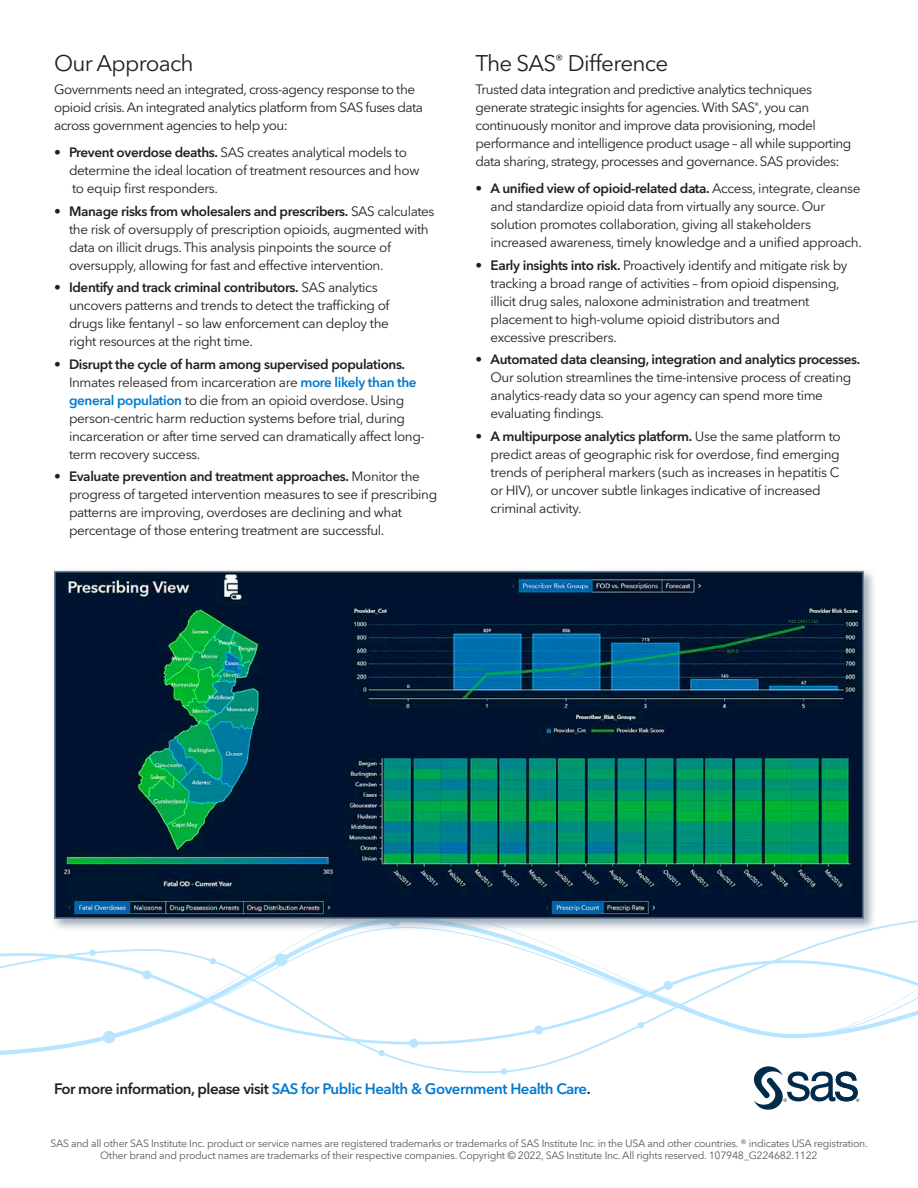
<style>
.page{position:relative;width:918px;height:1188px;background:#fff}
.page>*{position:absolute;margin:0;border:0;box-sizing:border-box;transform-origin:0 0}
.Header_1{font:22.5px "Avenir Next W1 G";letter-spacing:-.035em;color:#231f20}
.Body{font:600 15px "Avenir Next W1 G";letter-spacing:-.035em;color:#0079d1}
.Body_before_bullet{font:13.5px/18px "Avenir Next W1 G";letter-spacing:-.03em;color:#231f20}
.Legal{font:10.5px/12px "Avenir Next W1 G";letter-spacing:-.025em;color:#58595b;text-align:center}
.s1{font-weight:600}
.s2{font-weight:600;color:#0079d1}
.s3{color:#231f20}
</style>
<div class="page">
<svg style="left:753px;top:1076px;width:106px;height:34px"></svg>
<div style="left:0;top:908px;width:918px;height:168px;background:#00a3ff;opacity:.5"></div>
<div style="left:51px;top:567px;width:826px;height:365px;background:#718497;opacity:.68"></div>
<img style="left:57px;top:574px;width:804px;height:342px">
<div style="left:54px;top:571px;width:810px;height:348px;border:2px solid #718497"></div>
<h2 class="Header_1" style="left:54px;top:50px;width:141px">Our Approach</h2>
<p class="Body_before_bullet" style="left:54px;top:81px;width:371px">Governments need an integrated, cross-agency response to the opioid crisis. An integrated analytics platform from SAS fuses data across government agencies to help you:</p>
<p class="Body_before_bullet" style="left:69px;top:144px;width:352px;text-indent:-15px"><span class="s1">• Prevent overdose deaths.</span> SAS creates analytical models to determine the ideal location of treatment resources and how to equip first responders.</p>
<p class="Body_before_bullet" style="left:69px;top:202px;width:367px;text-indent:-15px"><span class="s1">• Manage risks from wholesalers and prescribers.</span> SAS calculates the risk of oversupply of prescription opioids, augmented with data on illicit drugs. This analysis pinpoints the source of oversupply, allowing for fast and effective intervention.</p>
<p class="Body_before_bullet" style="left:69px;top:279px;width:322px;text-indent:-15px"><span class="s1">• Identify and track criminal contributors.</span> SAS analytics uncovers patterns and trends to detect the trafficking of drugs like fentanyl – so law enforcement can deploy the right resources at the right time.</p>
<p class="Body_before_bullet" style="left:69px;top:355px;width:357px;text-indent:-15px"><span class="s1">• Disrupt the cycle of harm among supervised populations.<br></span>Inmates released from incarceration are <span class="s2">more likely than the general population</span> to die from an opioid overdose. Using person-centric harm reduction systems before trial, during incarceration or after time served can dramatically affect long&shy;term recovery success.</p>
<p class="Body_before_bullet" style="left:69px;top:468px;width:370px;text-indent:-15px"><span class="s1">• Evaluate prevention and treatment approaches.</span> Monitor the progress of targeted intervention measures to see if prescribing patterns are improving, overdoses are declining and what percentage of those entering treatment are successful.</p>
<h2 class="Header_1" style="left:476px;top:50px;width:194px">The SAS<sup>®</sup> Difference</h2>
<p class="Body_before_bullet" style="left:476px;top:81px;width:377px">Trusted data integration and predictive analytics techniques generate strategic insights for agencies. With SAS<sup>®</sup>, you can continuously monitor and improve data provisioning, model performance and intelligence product usage – all while supporting data sharing, strategy, processes and governance. SAS provides:</p>
<p class="Body_before_bullet" style="left:491px;top:180px;width:373px;text-indent:-15px"><span class="s1">• A unified view of opioid-related data.</span> Access, integrate, cleanse and standardize opioid data from virtually any source. Our solution promotes collaboration, giving all stakeholders increased awareness, timely knowledge and a unified approach.</p>
<p class="Body_before_bullet" style="left:491px;top:256px;width:358px;text-indent:-15px"><span class="s1">• Early insights into risk.</span> Proactively identify and mitigate risk by tracking a broad range of activities – from opioid dispensing, illicit drug sales, naloxone administration and treatment placement to high-volume opioid distributors and<br>excessive prescribers.</p>
<p class="Body_before_bullet" style="left:491px;top:351px;width:371px;text-indent:-15px"><span class="s1">• Automated data cleansing, integration and analytics processes.<br></span>Our solution streamlines the time-intensive process of creating analytics-ready data so your agency can spend more time evaluating findings.</p>
<p class="Body_before_bullet" style="left:491px;top:427px;width:352px;text-indent:-15px"><span class="s1">• A multipurpose analytics platform.</span> Use the same platform to predict areas of geographic risk for overdose, find emerging trends of peripheral markers (such as increases in hepatitis C or HIV), or uncover subtle linkages indicative of increased criminal activity.</p>
<p class="Body" style="left:54px;top:1080px;width:538px"><span class="s3">For more information, please visit</span> SAS for Public Health &amp; Government Health Care<span class="s3">.</span></p>
<p class="Legal" style="left:50px;top:1137px;width:819px">SAS and all other SAS Institute Inc. product or service names are registered trademarks or trademarks of SAS Institute Inc. in the USA and other countries. ® indicates USA registration.<br>Other brand and product names are trademarks of their respective companies. Copyright © 2022, SAS Institute Inc. All rights reserved. 107948_G224682.1122</p>
</div>
